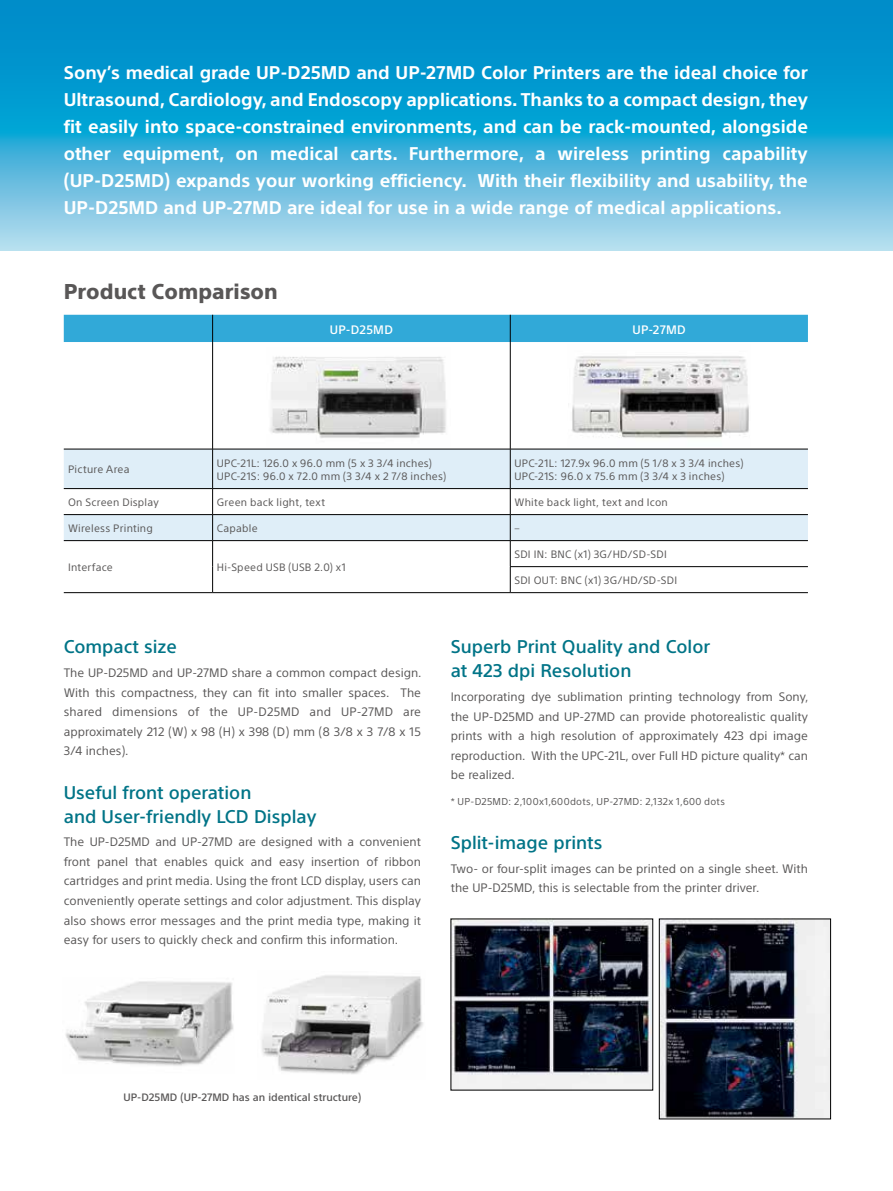
<style>
.page{position:relative;width:893px;height:1191px;background:#fff}
.page>*{position:absolute;margin:0;border:0;box-sizing:border-box;transform-origin:0 0}
.t1{font:800 21px "SST";color:#595757}
.t2{font:700 18px/27px "SST";color:#fff;text-align:justify}
.t3{font:500 18px/24px "SST";color:#007487}
.t4{font:12px/19.5px "SST";color:#595757;text-align:justify}
.t5{font:500 12px "SST";letter-spacing:.025em;color:#fff}
.t6{font:10.5px/13.5px "SST";letter-spacing:.025em;color:#595757}
.t7{font:500 10.5px "SST";color:#595757}
.t8{font:9.75px "SST";letter-spacing:.035em;color:#595757}
</style>
<div class="page">
<svg style="left:0;top:0;width:893px;height:251px;background:#34abd7"></svg>
<img style="left:65px;top:981px;width:169px;height:85px">
<img style="left:262px;top:975px;width:162px;height:99px">
<img style="left:661px;top:920px;width:168px;height:197px">
<div style="left:659px;top:918px;width:172px;height:201px;border:1px solid #000"></div>
<img style="left:453px;top:920px;width:198px;height:168px">
<img style="left:270px;top:356px;width:176px;height:82px">
<img style="left:572px;top:356px;width:177px;height:82px">
<svg style="left:64px;top:450px;width:744px;height:90px;fill:#dfeef8"></svg>
<div style="left:64px;top:315px;width:744px;height:27px;background:#31a9d8"></div>
<hr style="left:212px;top:342px;width:1px;height:107px;background:#000">
<hr style="left:510px;top:342px;width:1px;height:107px;background:#000">
<hr style="left:64px;top:449px;width:149px;height:1px;background:#000">
<hr style="left:213px;top:449px;width:297px;height:1px;background:#000">
<hr style="left:212px;top:449px;width:1px;height:39px;background:#000">
<hr style="left:510px;top:449px;width:298px;height:1px;background:#000">
<hr style="left:510px;top:449px;width:1px;height:39px;background:#000">
<hr style="left:64px;top:488px;width:149px;height:1px;background:#000">
<hr style="left:213px;top:488px;width:297px;height:1px;background:#000">
<hr style="left:510px;top:488px;width:298px;height:1px;background:#000">
<hr style="left:64px;top:514px;width:149px;height:1px;background:#000">
<hr style="left:213px;top:514px;width:297px;height:1px;background:#000">
<hr style="left:510px;top:514px;width:298px;height:1px;background:#000">
<hr style="left:64px;top:540px;width:149px;height:1px;background:#000">
<hr style="left:213px;top:540px;width:297px;height:1px;background:#000">
<hr style="left:510px;top:540px;width:298px;height:1px;background:#000">
<svg style="left:212px;top:489px;width:1px;height:103px"></svg>
<hr style="left:510px;top:566px;width:298px;height:1px;background:#000">
<svg style="left:510px;top:489px;width:1px;height:103px"></svg>
<hr style="left:64px;top:592px;width:149px;height:1px;background:#000">
<hr style="left:213px;top:592px;width:297px;height:1px;background:#000">
<hr style="left:510px;top:592px;width:298px;height:1px;background:#000">
<p class="t2" style="left:64px;top:59px;width:746px">Sony’s medical grade UP-D25MD and UP-27MD Color Printers are the ideal choice for Ultrasound, Cardiology, and Endoscopy applications. Thanks to a compact design, they fit easily into space-constrained environments, and can be rack-mounted, alongside other equipment, on medical carts. Furthermore, a wireless printing capability (UP-D25MD) expands your working efficiency. With their flexibility and usability, the UP-D25MD and UP-27MD are ideal for use in a wide range of medical applications.</p>
<h1 class="t1" style="left:64px;top:279px;width:215px">Product Comparison</h1>
<p class="t5" style="left:330px;top:322px;width:65px">UP-D25MD</p>
<p class="t5" style="left:632px;top:322px;width:55px">UP-27MD</p>
<p class="t6" style="left:68px;top:463px;width:63px">Picture Area</p>
<p class="t6" style="left:217px;top:456px;width:231px">UPC-21L: 126.0 x 96.0 mm (5 x 3 3/4 inches)<br>UPC-21S: 96.0 x 72.0 mm (3 3/4 x 2 7/8 inches)</p>
<p class="t6" style="left:514px;top:456px;width:230px">UPC-21L: 127.9x 96.0 mm (5 1/8 x 3 3/4 inches)<br>UPC-21S: 96.0 x 75.6 mm (3 3/4 x 3 inches)</p>
<p class="t6" style="left:68px;top:495px;width:92px">On Screen Display</p>
<p class="t6" style="left:217px;top:495px;width:110px">Green back light, text</p>
<p class="t6" style="left:514px;top:495px;width:155px">White back light, text and Icon</p>
<p class="t6" style="left:68px;top:521px;width:86px">Wireless Printing</p>
<p class="t6" style="left:217px;top:521px;width:42px">Capable</p>
<p class="t6" style="left:514px;top:521px;width:7px">–</p>
<p class="t6" style="left:68px;top:560px;width:46px">Interface</p>
<p class="t6" style="left:217px;top:560px;width:131px">Hi-Speed USB (USB 2.0) x1</p>
<p class="t6" style="left:514px;top:547px;width:154px">SDI IN: BNC (x1) 3G/HD/SD-SDI</p>
<p class="t6" style="left:514px;top:573px;width:164px">SDI OUT: BNC (x1) 3G/HD/SD-SDI</p>
<h2 class="t3" style="left:64px;top:635px;width:115px">Compact size</h2>
<p class="t4" style="left:64px;top:663px;width:359px">The UP-D25MD and UP-27MD share a common compact design.<br>With this compactness, they can fit into smaller spaces. The shared dimensions of the UP-D25MD and UP-27MD are approximately 212 (W) x 98 (H) x 398 (D) mm (8 3/8 x 3 7/8 x 15<br>3/4 inches).</p>
<h2 class="t3" style="left:64px;top:780px;width:254px">Useful front operation<br>and User-friendly LCD Display</h2>
<p class="t4" style="left:64px;top:832px;width:359px">The UP-D25MD and UP-27MD are designed with a convenient front panel that enables quick and easy insertion of ribbon cartridges and print media. Using the front LCD display, users can conveniently operate settings and color adjustment. This display also shows error messages and the print media type, making it easy for users to quickly check and confirm this information.</p>
<h2 class="t3" style="left:451px;top:635px;width:261px">Superb Print Quality and Color at 423 dpi Resolution</h2>
<p class="t4" style="left:451px;top:687px;width:359px">Incorporating dye sublimation printing technology from Sony, the UP-D25MD and UP-27MD can provide photorealistic quality prints with a high resolution of approximately 423 dpi image reproduction. With the UPC-21L, over Full HD picture quality* can be realized.</p>
<p class="t8" style="left:451px;top:796px;width:276px">* UP-D25MD: 2,100x1,600dots, UP-27MD: 2,132x 1,600 dots</p>
<h2 class="t3" style="left:451px;top:830px;width:153px">Split-image prints</h2>
<p class="t4" style="left:451px;top:858px;width:359px">Two- or four-split images can be printed on a single sheet. With the UP-D25MD, this is selectable from the printer driver.</p>
<p class="t7" style="left:123px;top:1090px;width:239px">UP-D25MD (UP-27MD has an identical structure)</p>
</div>
